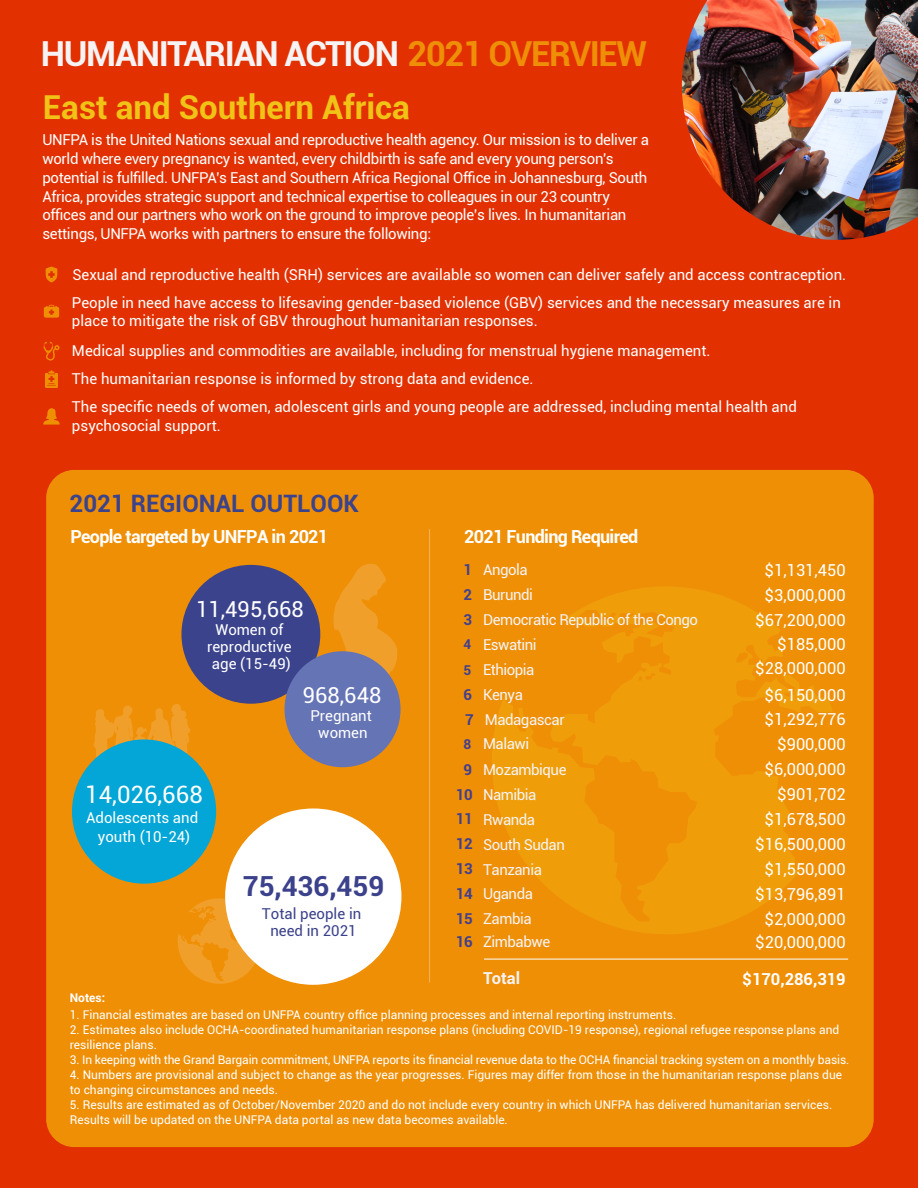
<style>
.page{position:relative;width:918px;height:1188px;background:#e23000}
.page>*{position:absolute;margin:0;border:0;box-sizing:border-box;transform-origin:0 0}
.t1{font:700 34.5px "Roboto";letter-spacing:-.04em;color:#f5f3f4}
.t2{font:700 33px "Roboto";color:#f0c316}
.t3{font:700 27.75px "Roboto";color:#3b418b}
.t4{font:700 24px "Roboto";color:#3b438c}
.t5{font:24px "Roboto";color:#fff}
.t6{font:22.05px "Roboto";color:#fff}
.t7{font:700 18px "Roboto";letter-spacing:-.04em;color:#fff}
.t8{font:16.5px "Roboto";color:#fff}
.t9{font:700 16.5px "Roboto";color:#fff}
.t10{font:700 16.5px "Roboto";color:#f5f3f4}
.t11{font:15px/17.2px "Roboto";color:#fff;text-align:center}
.t12{font:15px/18.8px "Roboto";letter-spacing:-.02em;color:#fff}
.t13{font:15px "Roboto";letter-spacing:-.03em;color:#f5f3f4}
.t14{font:15px/17.2px "Roboto";color:#3b418b;text-align:center}
.t15{font:12px/15px "Roboto";color:#fff}
.t16{font:700 12px "Roboto";color:#fff}
.s1{color:#ef8f07}
.s2{font-weight:700;color:#413f8f}
.s3{font-weight:700;font-size:13.5px;color:#413f8f}
</style>
<div class="page">
<img style="left:682px;top:0;width:236px;height:240px">
<svg style="left:46px;top:267px;width:11px;height:16px"></svg>
<svg style="left:43px;top:342px;width:17px;height:19px"></svg>
<svg style="left:45px;top:370px;width:13px;height:18px"></svg>
<svg style="left:43px;top:408px;width:17px;height:17px"></svg>
<svg style="left:44px;top:305px;width:15px;height:13px"></svg>
<div style="left:46px;top:470px;width:828px;height:677px;background:#ef8f06;border-radius:28px"></div>
<hr style="left:429px;top:529px;width:1px;height:453px;background:#fff">
<svg style="left:492px;top:587px;width:340px;height:347px"></svg>
<hr style="left:484px;top:959px;width:364px;height:1px;background:#fff">
<svg style="left:333px;top:564px;width:64px;height:110px"></svg>
<div style="left:181px;top:565px;width:139px;height:139px;background:#3b438c;border-radius:50%"></div>
<div style="left:285px;top:651px;width:116px;height:116px;background:#6574b4;border-radius:50%"></div>
<svg style="left:93px;top:704px;width:97px;height:53px"></svg>
<div style="left:72px;top:739px;width:144px;height:145px;background:#03a6d6;border-radius:50%"></div>
<div style="left:225px;top:808px;width:176px;height:177px;background:#fff;border-radius:50%"></div>
<svg style="left:178px;top:897px;width:79px;height:87px"></svg>
<h1 class="t1" style="left:41px;top:29px;width:607px">HUMANITARIAN ACTION <span class="s1">2021 OVERVIEW</span></h1>
<h2 class="t2" style="left:43px;top:84px;width:369px">East and Southern Africa</h2>
<p class="t12" style="left:42px;top:130px;width:608px">UNFPA is the United Nations sexual and reproductive health agency. Our mission is to deliver a world where every pregnancy is wanted, every childbirth is safe and every young person's potential is fulfilled. UNFPA’s East and Southern Africa Regional Office in Johannesburg, South Africa, provides strategic support and technical expertise to colleagues in our 23 country offices and our partners who work on the ground to improve people’s lives. In humanitarian settings, UNFPA works with partners to ensure the following:</p>
<p class="t11" style="left:72px;top:265px;width:775px">Sexual and reproductive health (SRH) services are available so women can deliver safely and access contraception.</p>
<p class="t11" style="left:72px;top:292px;width:770px;line-height:18.8px;text-align:left">People in need have access to lifesaving gender-based violence (GBV) services and the necessary measures are in place to mitigate the risk of GBV throughout humanitarian responses.</p>
<p class="t11" style="left:72px;top:336px;width:726px;line-height:28.2px;text-align:left">Medical supplies and commodities are available, including for menstrual hygiene management.<br>The humanitarian response is informed by strong data and evidence.<br>The specific needs of women, adolescent girls and young people are addressed, including mental health and</p>
<p class="t11" style="left:72px;top:416px;width:150px">psychosocial support.</p>
<h3 class="t4" style="left:70px;top:487px;width:291px">2021 REGIONAL OUTLOOK</h3>
<h3 class="t7" style="left:70px;top:524px;width:259px">People targeted by UNFPA in 2021</h3>
<h3 class="t7" style="left:464px;top:524px;width:176px">2021 Funding Required</h3>
<p class="t13" style="left:463px;top:560px;width:66px"><span class="s2">1</span> Angola</p>
<h3 class="t8" style="left:765px;top:558px;width:83px">$1,131,450</h3>
<p class="t13" style="left:463px;top:584px;width:71px"><span class="s2">2</span> Burundi</p>
<h3 class="t8" style="left:765px;top:583px;width:83px">$3,000,000</h3>
<p class="t13" style="left:463px;top:609px;width:236px"><span class="s2">3</span> Democratic Republic of the Congo</p>
<h3 class="t8" style="left:755px;top:608px;width:92px">$67,200,000</h3>
<p class="t13" style="left:463px;top:634px;width:75px"><span class="s3">4</span> Eswatini</p>
<h3 class="t8" style="left:777px;top:633px;width:70px">$185,000</h3>
<p class="t13" style="left:463px;top:659px;width:73px"><span class="s3">5</span> Ethiopia</p>
<h3 class="t8" style="left:755px;top:657px;width:92px">$28,000,000</h3>
<p class="t13" style="left:463px;top:684px;width:61px"><span class="s2">6</span> Kenya</p>
<h3 class="t8" style="left:765px;top:683px;width:83px">$6,150,000</h3>
<p class="t13" style="left:465px;top:709px;width:101px"><span class="s2">7</span> Madagascar</p>
<h3 class="t8" style="left:765px;top:708px;width:83px">$1,292,776</h3>
<p class="t13" style="left:463px;top:733px;width:67px"><span class="s3">8</span> Malawi</p>
<h3 class="t8" style="left:777px;top:732px;width:70px">$900,000</h3>
<p class="t13" style="left:463px;top:759px;width:105px"><span class="s2">9</span> Mozambique</p>
<h3 class="t8" style="left:765px;top:758px;width:83px">$6,000,000</h3>
<p class="t13" style="left:456px;top:784px;width:82px"><span class="s2">10</span> Namibia</p>
<h3 class="t8" style="left:777px;top:783px;width:70px">$901,702</h3>
<p class="t13" style="left:456px;top:809px;width:81px"><span class="s2">11</span> Rwanda</p>
<h3 class="t8" style="left:765px;top:808px;width:83px">$1,678,500</h3>
<p class="t13" style="left:456px;top:834px;width:111px"><span class="s2">12</span> South Sudan</p>
<h3 class="t8" style="left:755px;top:833px;width:92px">$16,500,000</h3>
<p class="t13" style="left:456px;top:859px;width:88px"><span class="s2">13</span> Tanzania</p>
<h3 class="t8" style="left:765px;top:858px;width:83px">$1,550,000</h3>
<p class="t13" style="left:456px;top:884px;width:79px"><span class="s2">14</span> Uganda</p>
<h3 class="t8" style="left:755px;top:883px;width:92px">$13,796,891</h3>
<p class="t13" style="left:456px;top:909px;width:77px"><span class="s2">15</span> Zambia</p>
<h3 class="t8" style="left:765px;top:908px;width:83px">$2,000,000</h3>
<p class="t13" style="left:456px;top:932px;width:96px"><span class="s2">16</span> Zimbabwe</p>
<h3 class="t8" style="left:755px;top:931px;width:92px">$20,000,000</h3>
<h3 class="t10" style="left:483px;top:967px;width:39px">Total</h3>
<p class="t15" style="left:70px;top:1006px;width:608px">1. Financial estimates are based on UNFPA country office planning processes and internal reporting instruments.</p>
<p class="t15" style="left:70px;top:1021px;width:771px">2. Estimates also include OCHA-coordinated humanitarian response plans (including COVID-19 response), regional refugee response plans and resilience plans.</p>
<p class="t15" style="left:70px;top:1051px;width:781px">3. In keeping with the Grand Bargain commitment, UNFPA reports its financial revenue data to the OCHA financial tracking system on a monthly basis.</p>
<p class="t15" style="left:70px;top:1066px;width:774px">4. Numbers are provisional and subject to change as the year progresses. Figures may differ from those in the humanitarian response plans due to changing circumstances and needs.</p>
<p class="t15" style="left:70px;top:1096px;width:764px">5. Results are estimated as of October/November 2020 and do not include every country in which UNFPA has delivered humanitarian services.<br>Results will be updated on the UNFPA data portal as new data becomes available.</p>
<h3 class="t6" style="left:196px;top:594px;width:109px">11,495,668</h3>
<p class="t11" style="left:207px;top:620px;width:86px">Women of reproductive age (15-49)</p>
<h3 class="t6" style="left:303px;top:680px;width:80px">968,648</h3>
<p class="t11" style="left:310px;top:707px;width:63px">Pregnant women</p>
<h3 class="t5" style="left:85px;top:778px;width:119px">14,026,668</h3>
<p class="t11" style="left:86px;top:808px;width:114px;line-height:18.8px">Adolescents and youth (10-24)</p>
<h3 class="t3" style="left:243px;top:867px;width:143px">75,436,459</h3>
<p class="t14" style="left:262px;top:904px;width:101px">Total people in need in 2021</p>
<h3 class="t9" style="left:742px;top:968px;width:105px">$170,286,319</h3>
<p class="t16" style="left:70px;top:990px;width:37px">Notes:</p>
</div>
